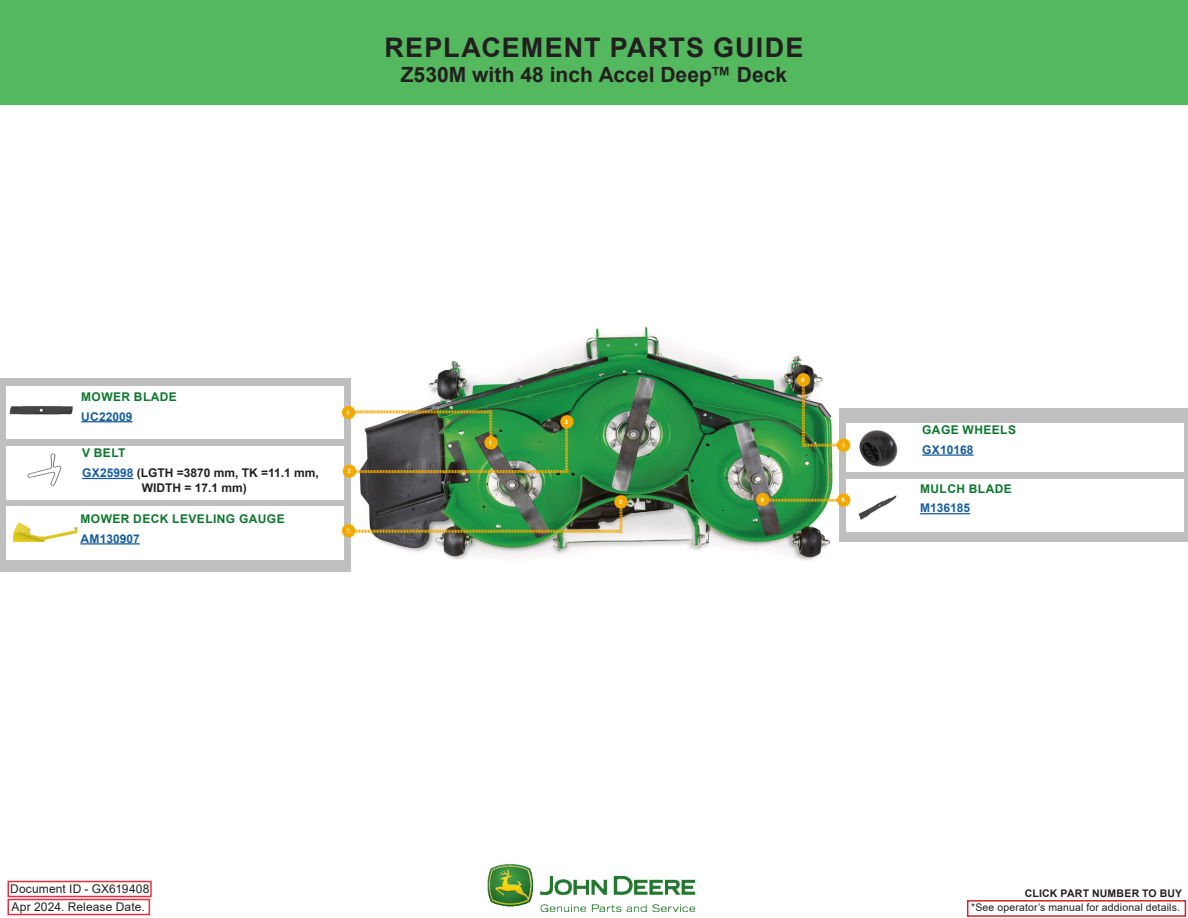
<style>
.page{position:relative;width:1188px;height:918px;background:#fff}
.page>*{position:absolute;margin:0;border:0;box-sizing:border-box;transform-origin:0 0}
.Title_Medium_24pt_Bl{font:700 27px "Arial";letter-spacing:.045em;color:#231f20}
.Title_Medium_24pt_Bl-2{font:700 21px "Arial";color:#231f20}
.Filter_Name{font:700 12px "Arial";letter-spacing:.035em;color:#0d772d}
.Filter_Name-2{font:700 12px/14.4px "Arial";color:#231f20}
.t1{font:12px/18px "Arial";letter-spacing:.01em;color:#231f20}
.Filter_Name-3{font:700 12px "Arial";color:#175d9e}
.t2{font:10.5px "Arial";letter-spacing:.015em;color:#231f20}
.t3{font:700 10.5px "Arial";letter-spacing:.02em;color:#231f20}
.Replace_Copy{font:700 6px "Arial";color:#fff}
.s1{color:#175d9e}
</style>
<div class="page">
<img style="left:487px;top:864px;width:209px;height:48px">
<div style="left:967px;top:900px;width:219px;height:17px;background:#fff;border:2px solid #d1232a"></div>
<div style="left:8px;top:881px;width:144px;height:16px;background:#fff;border:2px solid #ed2c41"></div>
<div style="left:8px;top:899px;width:142px;height:16px;background:#fff;border:2px solid #ed2c41"></div>
<img style="left:360px;top:327px;width:473px;height:234px">
<div style="left:0;top:0;width:1188px;height:105px;background:#54b85e"></div>
<div style="left:0;top:378px;width:351px;height:193px;background:#bfbfc0"></div>
<div style="left:839px;top:408px;width:349px;height:134px;background:#bfbfc0"></div>
<div style="left:846px;top:423px;width:338px;height:48px;background:#fff"></div>
<hr style="left:922px;top:454px;width:52px;height:2px;background:#175d9e">
<img style="left:859px;top:430px;width:39px;height:37px">
<div style="left:6px;top:386px;width:338px;height:53px;background:#fff"></div>
<hr style="left:81px;top:421px;width:52px;height:1px;background:#175d9e">
<div style="left:846px;top:479px;width:338px;height:52px;background:#fff"></div>
<img style="left:858px;top:495px;width:39px;height:25px">
<hr style="left:920px;top:513px;width:50px;height:1px;background:#175d9e">
<div style="left:6px;top:507px;width:338px;height:53px;background:#fff"></div>
<hr style="left:81px;top:543px;width:59px;height:2px;background:#175d9e">
<img style="left:12px;top:522px;width:65px;height:21px">
<img style="left:10px;top:406px;width:63px;height:9px">
<div style="left:6px;top:447px;width:338px;height:53px;background:#fff"></div>
<hr style="left:82px;top:478px;width:51px;height:1px;background:#175d9e">
<img style="left:27px;top:453px;width:35px;height:33px">
<img style="left:339px;top:492px;width:290px;height:49px">
<svg style="left:753px;top:490px;width:98px;height:20px;background:#79a157"></svg>
<img style="left:339px;top:403px;width:236px;height:78px">
<img style="left:793px;top:370px;width:58px;height:85px">
<p class="Title_Medium_24pt_Bl" style="left:385px;top:29px;width:420px">REPLACEMENT PARTS GUIDE</p>
<p class="Title_Medium_24pt_Bl-2" style="left:401px;top:60px;width:388px">Z530M with 48 inch Accel Deep™ Deck</p>
<p class="Filter_Name" style="left:81px;top:388px;width:97px">MOWER BLADE</p>
<p class="Filter_Name-3" style="left:81px;top:408px;width:53px">UC22009</p>
<p class="Filter_Name" style="left:82px;top:445px;width:45px">V BELT</p>
<p class="Filter_Name-2" style="left:142px;top:466px;width:178px;text-indent:-60px"><span class="s1">GX25998</span> (LGTH =3870 mm, TK =11.1 mm,<br>WIDTH = 17.1 mm)</p>
<p class="Filter_Name" style="left:81px;top:510px;width:206px">MOWER DECK LEVELING GAUGE</p>
<p class="Filter_Name-3" style="left:81px;top:530px;width:61px">AM130907</p>
<p class="Replace_Copy" style="left:346px;top:408px;width:5px">1</p>
<p class="Replace_Copy" style="left:347px;top:467px;width:5px">2</p>
<p class="Replace_Copy" style="left:347px;top:527px;width:5px">3</p>
<p class="Replace_Copy" style="left:489px;top:439px;width:5px">1</p>
<p class="Replace_Copy" style="left:565px;top:418px;width:5px">2</p>
<p class="Replace_Copy" style="left:619px;top:498px;width:5px">3</p>
<p class="Replace_Copy" style="left:761px;top:495px;width:5px">5</p>
<p class="Replace_Copy" style="left:801px;top:376px;width:5px">4</p>
<p class="Replace_Copy" style="left:842px;top:441px;width:5px">4</p>
<p class="Replace_Copy" style="left:842px;top:496px;width:5px">5</p>
<p class="Filter_Name" style="left:922px;top:421px;width:95px">GAGE WHEELS</p>
<p class="Filter_Name-3" style="left:922px;top:441px;width:53px">GX10168</p>
<p class="Filter_Name" style="left:920px;top:480px;width:93px">MULCH BLADE</p>
<p class="Filter_Name-3" style="left:920px;top:500px;width:52px">M136185</p>
<p class="t1" style="left:10px;top:879px;width:141px">Document ID - GX619408<br>Apr 2024. Release Date.</p>
<p class="t3" style="left:1025px;top:886px;width:159px">CLICK PART NUMBER TO BUY</p>
<p class="t2" style="left:971px;top:900px;width:210px">*See operator’s manual for addional details.</p>
</div>
